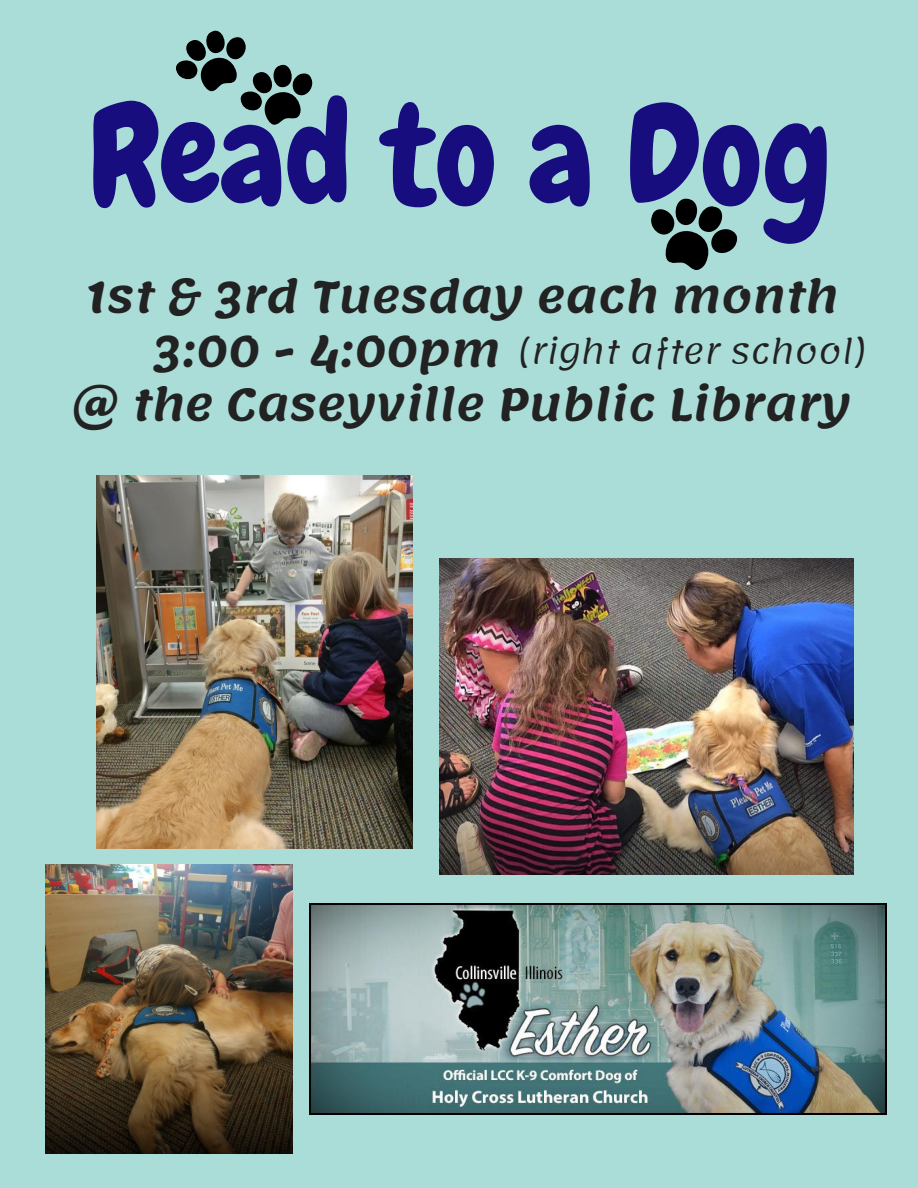
<style>
.page{position:relative;width:918px;height:1188px;background:#abddd8}
.page>*{position:absolute;margin:0;border:0;box-sizing:border-box;transform-origin:0 0}
.t1{font:136.95px "Chewy";color:#180d7f}
.t2{font:600 43.65px "Lemonada";color:#222}
.t3{font:300 32.7px "Lemonada";color:#222}
</style>
<div class="page">
<svg style="left:644px;top:193px;width:99px;height:82px;background:#6a8985"></svg>
<img style="left:309px;top:903px;width:577px;height:212px">
<img style="left:97px;top:476px;width:316px;height:372px">
<img style="left:440px;top:558px;width:414px;height:316px">
<img style="left:45px;top:864px;width:247px;height:289px">
<svg style="left:170px;top:24px;width:149px;height:104px;background:#7ba09c"></svg>
<h1 class="t1" style="left:89px;top:68px;width:744px">Read to a Dog</h1>
<p class="t2" style="left:84px;top:271px;width:755px">1st &amp; 3rd Tuesday each month</p>
<p class="t2" style="left:153px;top:325px;width:349px">3:00 - 4:00pm</p>
<p class="t2" style="left:72px;top:379px;width:781px">@ the Caseyville Public Library</p>
<p class="t3" style="left:517px;top:333px;width:352px">(right after school)</p>
</div>
